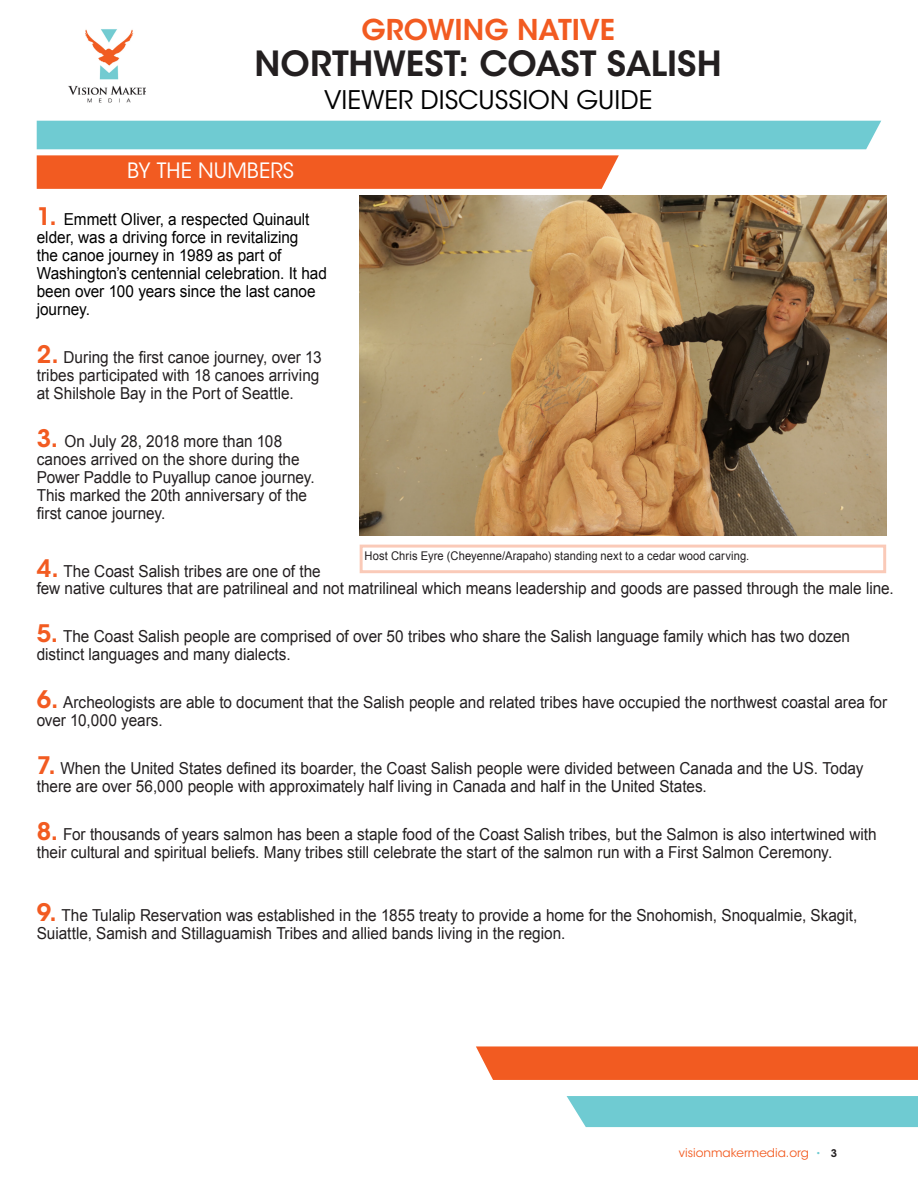
<style>
.page{position:relative;width:918px;height:1188px;background:#fff}
.page>*{position:absolute;margin:0;border:0;box-sizing:border-box;transform-origin:0 0}
.t1{font:600 34.5px "ITC Avant Garde Std";letter-spacing:-.005em;color:#231f20}
.t2{font:600 28.5px "ITC Avant Garde Std";letter-spacing:-.005em;color:#f25b21}
.t3{font:25.5px "ITC Avant Garde Std";letter-spacing:.005em;color:#000}
.photo_captions{font:21px "ITC Avant Garde Std";letter-spacing:.005em;color:#fff}
.photo_captions-2{font:16.5px/18px "Arial";color:#231f20;scale:.93 1}
.photo_captions-3{font:16.5px/18px "Arial";color:#000;scale:.93 1}
.photo_captions-4{font:12px "Arial";letter-spacing:.01em;color:#231f20;scale:.93 1}
.t4{font:12px "ITC Avant Garde Std";color:#f25b21}
.s1{font-family:"ITC Avant Garde Std";font-weight:600;font-size:24px;color:#f25b21}
.s2{font-size:10.5px;color:#6fcbd2}
.s3{font-weight:600;font-size:10.5px;color:#231f20}
</style>
<div class="page">
<img style="left:68px;top:29px;width:78px;height:74px">
<div style="left:37px;top:121px;width:844px;height:28px;background:#6fcbd2"></div>
<svg style="left:37px;top:155px;width:582px;height:34px;background:#f25f27"></svg>
<img style="left:360px;top:195px;width:527px;height:341px">
<svg style="left:476px;top:1046px;width:442px;height:34px;background:#f26028"></svg>
<div style="left:567px;top:1096px;width:351px;height:31px;background:#6fcbd2"></div>
<h2 class="t2" style="left:362px;top:12px;width:255px">GROWING NATIVE</h2>
<h1 class="t1" style="left:255px;top:42px;width:469px">NORTHWEST: COAST SALISH</h1>
<h3 class="t3" style="left:324px;top:85px;width:330px">VIEWER DISCUSSION GUIDE</h3>
<p class="photo_captions" style="left:127px;top:157px;width:168px">BY THE NUMBERS</p>
<p class="photo_captions-3" style="left:37px;top:210px;width:314px"><span class="s1">1.</span> Emmett Oliver, a respected Quinault elder, was a driving force in revitalizing<br>the canoe journey in 1989 as part of Washington’s centennial celebration. It had been over 100 years since the last canoe journey.</p>
<p class="photo_captions-2" style="left:37px;top:348px;width:308px"><span class="s1">2.</span> During the first canoe journey, over 13 tribes participated with 18 canoes arriving at Shilshole Bay in the Port of Seattle.</p>
<p class="photo_captions-2" style="left:37px;top:432px;width:300px"><span class="s1">3.</span> On July 28, 2018 more than 108 canoes arrived on the shore during the Power Paddle to Puyallup canoe journey.<br>This marked the 20th anniversary of the first canoe journey.</p>
<p class="photo_captions-2" style="left:37px;top:563px;width:307px"><span class="s1">4.</span> The Coast Salish tribes are one of the</p>
<p class="photo_captions-4" style="left:364px;top:548px;width:415px">Host Chris Eyre (Cheyenne/Arapaho) standing next to a cedar wood carving.</p>
<p class="photo_captions-2" style="left:37px;top:580px;width:923px">few native cultures that are patrilineal and not matrilineal which means leadership and goods are passed through the male line.</p>
<p class="photo_captions-2" style="left:37px;top:628px;width:876px"><span class="s1">5.</span> The Coast Salish people are comprised of over 50 tribes who share the Salish language family which has two dozen distinct languages and many dialects.</p>
<p class="photo_captions-2" style="left:37px;top:694px;width:916px"><span class="s1">6.</span> Archeologists are able to document that the Salish people and related tribes have occupied the northwest coastal area for over 10,000 years.</p>
<p class="photo_captions-2" style="left:37px;top:760px;width:890px"><span class="s1">7.</span> When the United States defined its boarder, the Coast Salish people were divided between Canada and the US. Today there are over 56,000 people with approximately half living in Canada and half in the United States.</p>
<p class="photo_captions-2" style="left:37px;top:826px;width:905px"><span class="s1">8.</span> For thousands of years salmon has been a staple food of the Coast Salish tribes, but the Salmon is also intertwined with their cultural and spiritual beliefs. Many tribes still celebrate the start of the salmon run with a First Salmon Ceremony.</p>
<p class="photo_captions-2" style="left:37px;top:907px;width:884px"><span class="s1">9.</span> The Tulalip Reservation was established in the 1855 treaty to provide a home for the Snohomish, Snoqualmie, Skagit,<br>Suiattle, Samish and Stillaguamish Tribes and allied bands living in the region.</p>
<p class="t4" style="left:679px;top:1146px;width:160px">visionmakermedia.org <span class="s2">•</span> <span class="s3">3</span></p>
</div>
